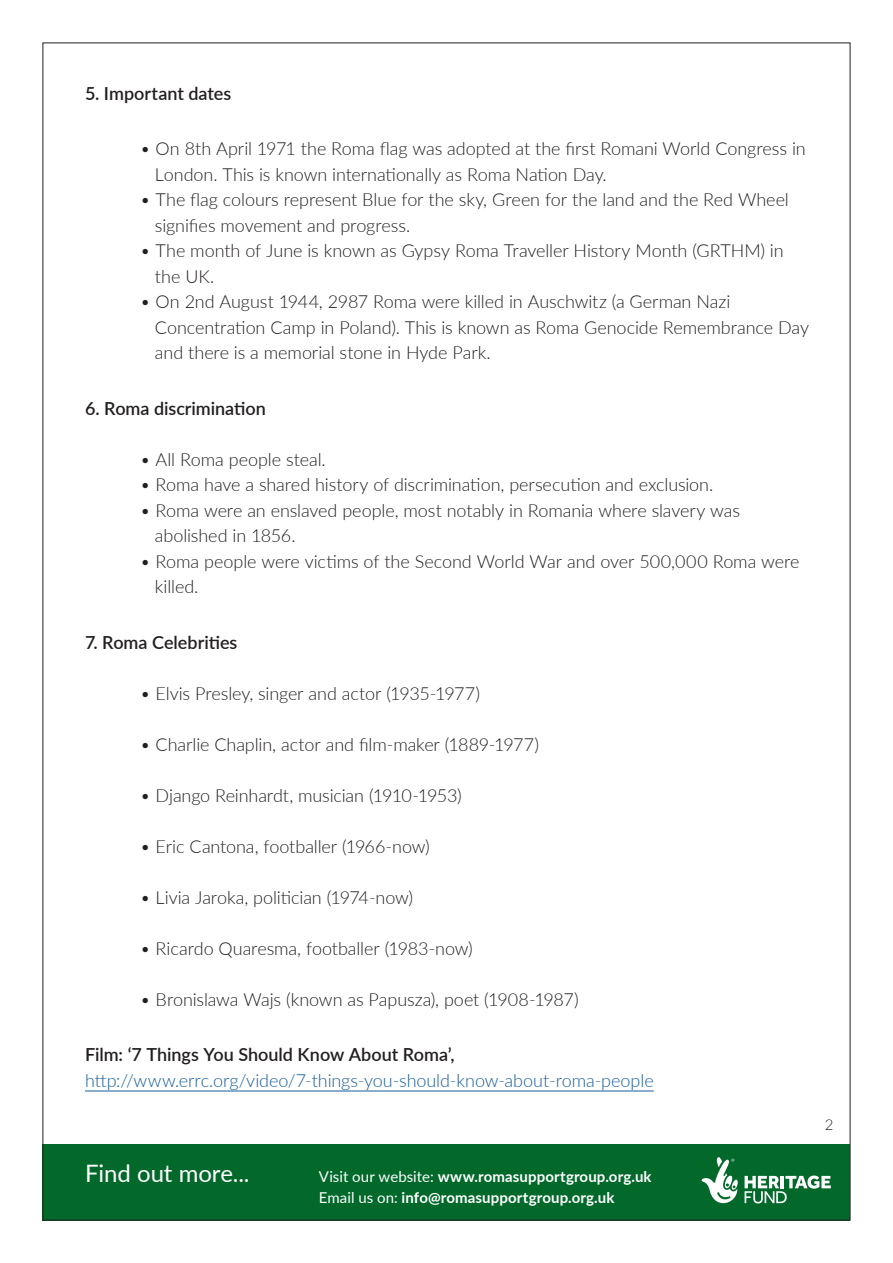
<style>
.page{position:relative;width:893px;height:1263px;background:#fff}
.page>*{position:absolute;margin:0;border:0;box-sizing:border-box;transform-origin:0 0}
.t1{font:24px "Lato";letter-spacing:-.005em;color:#fff}
.t2{font:300 18px/25.5px "Lato";letter-spacing:-.005em;color:#231f20}
.t3{font:600 18px "Lato";color:#231f20}
.t4{font:300 18px "Lato";letter-spacing:-.005em;color:#175d9e}
.t5{font:700 15px/21px "Lato";letter-spacing:.01em;color:#fff}
.t6{font:300 15px "Lato";color:#231f20}
.s1{font-weight:400}
</style>
<div class="page">
<div style="left:43px;top:1144px;width:807px;height:76px;background:#02692b"></div>
<svg style="left:702px;top:1157px;width:36px;height:46px"></svg>
<svg style="left:745px;top:1175px;width:86px;height:28px"></svg>
<hr style="left:85px;top:1091px;width:569px;height:1px;background:#175d9e">
<p class="t3" style="left:85px;top:80px;width:148px">5. Important dates</p>
<p class="t2" style="left:155px;top:135px;width:652px;text-indent:-15px">• On 8th April 1971 the Roma flag was adopted at the first Romani World Congress in<br>London. This is known internationally as Roma Nation Day.</p>
<p class="t2" style="left:155px;top:186px;width:635px;text-indent:-15px">• The flag colours represent Blue for the sky, Green for the land and the Red Wheel signifies movement and progress.</p>
<p class="t2" style="left:155px;top:237px;width:630px;text-indent:-15px">• The month of June is known as Gypsy Roma Traveller History Month (GRTHM) in the UK.</p>
<p class="t2" style="left:155px;top:288px;width:656px;text-indent:-15px">• On 2nd August 1944, 2987 Roma were killed in Auschwitz (a German Nazi<br>Concentration Camp in Poland). This is known as Roma Genocide Remembrance Day and there is a memorial stone in Hyde Park.</p>
<p class="t3" style="left:85px;top:395px;width:182px">6. Roma discrimination</p>
<p class="t2" style="left:140px;top:446px;width:187px">• All Roma people steal.</p>
<p class="t2" style="left:140px;top:471px;width:574px">• Roma have a shared history of discrimination, persecution and exclusion.</p>
<p class="t2" style="left:155px;top:497px;width:587px;text-indent:-15px">• Roma were an enslaved people, most notably in Romania where slavery was abolished in 1856.</p>
<p class="t2" style="left:155px;top:548px;width:646px;text-indent:-15px">• Roma people were victims of the Second World War and over 500,000 Roma were killed.</p>
<p class="t3" style="left:85px;top:629px;width:154px">7. Roma Celebrities</p>
<p class="t2" style="left:140px;top:680px;width:341px">• Elvis Presley, singer and actor (1935-1977)</p>
<p class="t2" style="left:140px;top:731px;width:400px">• Charlie Chaplin, actor and film-maker (1889-1977)</p>
<p class="t2" style="left:140px;top:782px;width:323px">• Django Reinhardt, musician (1910-1953)</p>
<p class="t2" style="left:140px;top:833px;width:291px">• Eric Cantona, footballer (1966-now)</p>
<p class="t2" style="left:140px;top:884px;width:274px">• Livia Jaroka, politician (1974-now)</p>
<p class="t2" style="left:140px;top:935px;width:334px">• Ricardo Quaresma, footballer (1983-now)</p>
<p class="t2" style="left:140px;top:986px;width:440px">• Bronislawa Wajs (known as Papusza), poet (1908-1987)</p>
<p class="t3" style="left:85px;top:1041px;width:371px">Film: ‘7 Things You Should Know About Roma’,</p>
<p class="t4" style="left:85px;top:1068px;width:570px">http://www.errc.org/video/7-things-you-should-know-about-roma-people</p>
<h1 class="t1" style="left:85px;top:1156px;width:166px">Find out more...</h1>
<p class="t5" style="left:319px;top:1166px;width:334px"><span class="s1">Visit our website:</span> www.romasupportgroup.org.uk<br><span class="s1">Email us on:</span> info@romasupportgroup.org.uk</p>
<p class="t6" style="left:825px;top:1115px;width:10px">2</p>
</div>
